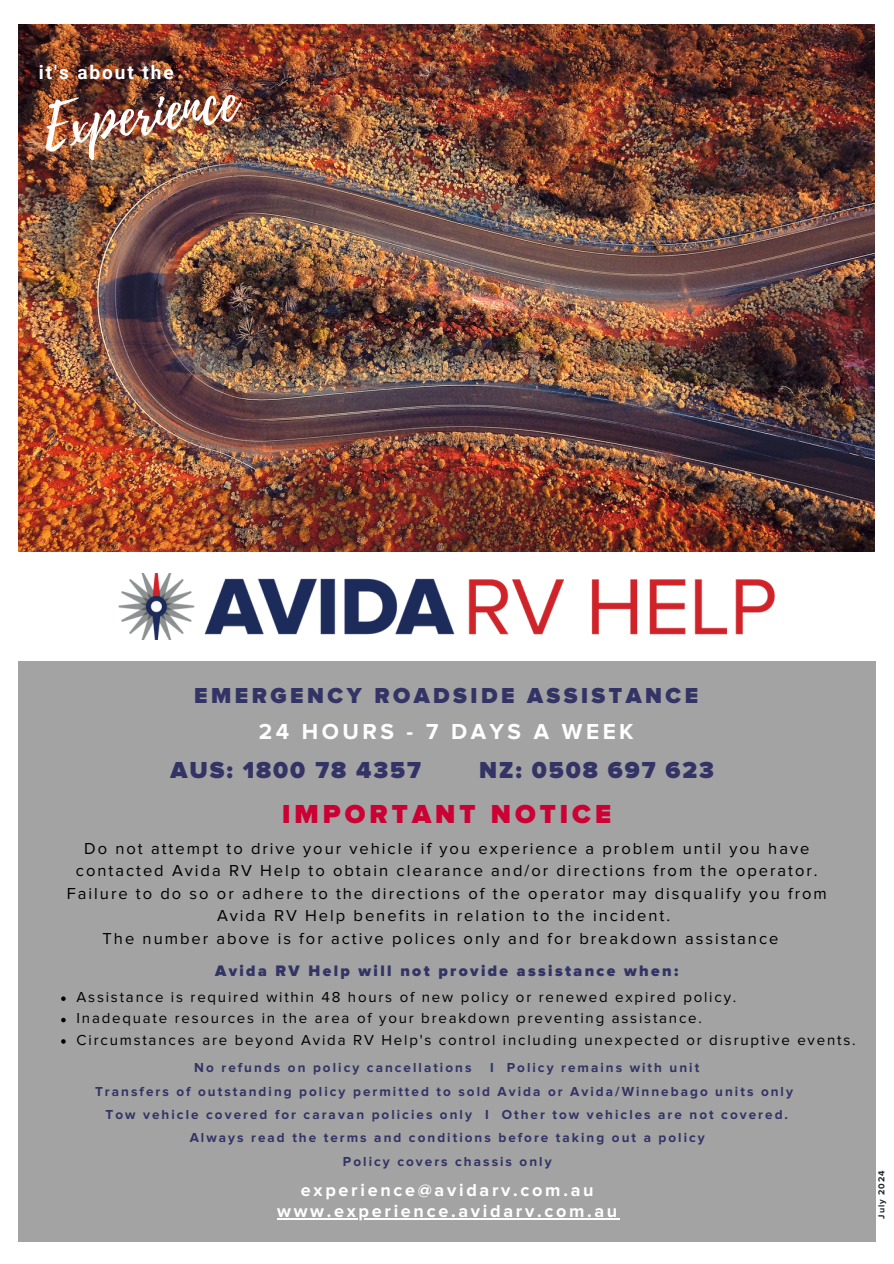
<style>
.page{position:relative;width:894px;height:1264px;background:#fff}
.page>*{position:absolute;margin:0;border:0;box-sizing:border-box;transform-origin:0 0}
.t1{font:56.55px "Playlist Script";color:#fff}
.t2{font:900 27px "Proxima Nova";letter-spacing:.15em;color:#c03}
.t3{font:900 24px "Proxima Nova";letter-spacing:.08em;color:#336}
.t4{font:900 22.5px/36px "Proxima Nova";letter-spacing:.155em;color:#336;text-align:center}
.t5{font:700 19.05px "Roboto";letter-spacing:.1em;color:#fff}
.t6{font:700 18px "Proxima Nova";letter-spacing:.15em;color:#fff}
.t7{font:16.5px "Proxima Nova";letter-spacing:.12em;color:#000}
.t8{font:900 15.75px "Proxima Nova";letter-spacing:.15em;color:#336}
.t9{font:15px "Proxima Nova";letter-spacing:.12em;color:#000}
.t10{font:700 13.5px "Proxima Nova";letter-spacing:.15em;color:#336}
.t11{font:700 9px "Proxima Nova";letter-spacing:.11em;color:#202329}
.s1{font-weight:700;color:#fff}
</style>
<div class="page">
<img style="left:19px;top:25px;width:855px;height:526px">
<div style="left:18px;top:661px;width:857px;height:580px;background:#a3a3a3"></div>
<svg style="left:61px;top:996px;width:5px;height:4px"></svg>
<svg style="left:61px;top:1017px;width:5px;height:5px"></svg>
<svg style="left:61px;top:1039px;width:5px;height:4px"></svg>
<hr style="left:277px;top:1218px;width:343px;height:1px;background:#fff">
<img style="left:118px;top:573px;width:657px;height:66px">
<p class="t5" style="left:39px;top:61px;width:136px">it's about the</p>
<p class="t1" style="left:37px;top:87px;width:197px;rotate:-8deg">Experience</p>
<h1 class="t4" style="left:194px;top:679px;width:505px">EMERGENCY ROADSIDE ASSISTANCE<br><span class="s1">24 HOURS - 7 DAYS A WEEK</span></h1>
<h4 class="t3" style="left:170px;top:758px;width:252px">AUS: 1800 78 4357</h4>
<h4 class="t3" style="left:479px;top:758px;width:236px">NZ: 0508 697 623</h4>
<h5 class="t2" style="left:282px;top:802px;width:330px">IMPORTANT NOTICE</h5>
<h3 class="t7" style="left:84px;top:840px;width:726px">Do not attempt to drive your vehicle if you experience a problem until you have</h3>
<h3 class="t7" style="left:76px;top:863px;width:743px">contacted Avida RV Help to obtain clearance and/or directions from the operator.</h3>
<h3 class="t7" style="left:67px;top:885px;width:761px">Failure to do so or adhere to the directions of the operator may disqualify you from</h3>
<h3 class="t7" style="left:217px;top:908px;width:454px">Avida RV Help benefits in relation to the incident.</h3>
<h3 class="t7" style="left:102px;top:930px;width:677px">The number above is for active polices only and for breakdown assistance</h3>
<p class="t8" style="left:215px;top:963px;width:464px">Avida RV Help will not provide assistance when:</p>
<h3 class="t9" style="left:76px;top:990px;width:661px">Assistance is required within 48 hours of new policy or renewed expired policy.</h3>
<h2 class="t9" style="left:76px;top:1011px;width:626px">Inadequate resources in the area of your breakdown preventing assistance.</h2>
<h6 class="t9" style="left:76px;top:1032px;width:780px">Circumstances are beyond Avida RV Help's control including unexpected or disruptive events.</h6>
<p class="t10" style="left:194px;top:1061px;width:278px">No refunds on policy cancellations</p>
<p class="t10" style="left:490px;top:1061px;width:211px">I Policy remains with unit</p>
<p class="t10" style="left:95px;top:1085px;width:699px">Transfers of outstanding policy permitted to sold Avida or Avida/Winnebago units only</p>
<p class="t10" style="left:105px;top:1108px;width:683px">Tow vehicle covered for caravan policies only I Other tow vehicles are not covered.</p>
<h4 class="t10" style="left:190px;top:1131px;width:516px">Always read the terms and conditions before taking out a policy</h4>
<h4 class="t10" style="left:343px;top:1155px;width:210px">Policy covers chassis only</h4>
<p class="t6" style="left:301px;top:1181px;width:294px">experience@avidarv.com.au</p>
<p class="t6" style="left:277px;top:1202px;width:341px">www.experience.avidarv.com.au</p>
<p class="t11" style="left:876px;top:1218px;width:50px;rotate:-90deg">July 2024</p>
</div>
